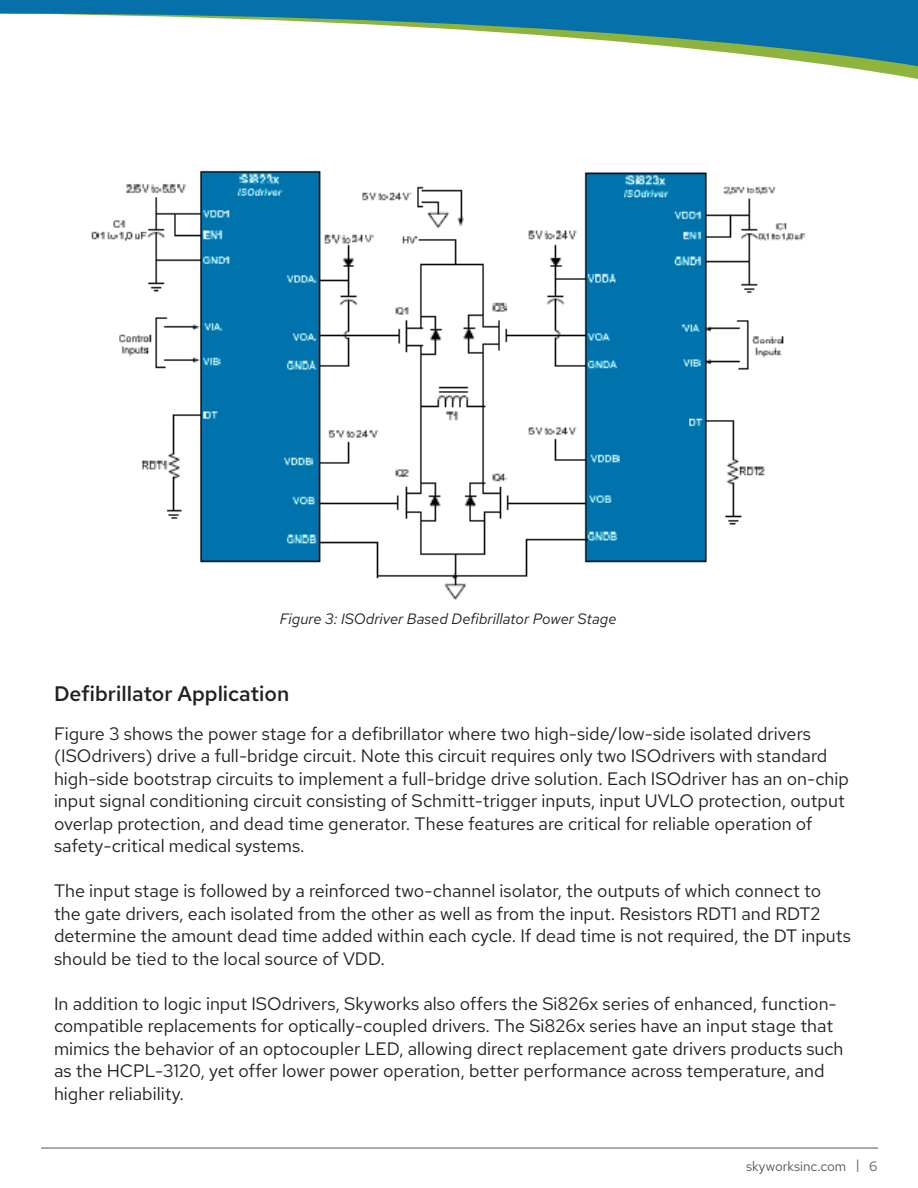
<style>
.page{position:relative;width:918px;height:1188px;background:#fff}
.page>*{position:absolute;margin:0;border:0;box-sizing:border-box;transform-origin:0 0}
.t1{font:600 21px "Red Hat Text";color:#231f20}
.t2{font:18px/22.5px "Red Hat Text";color:#231f20}
.t3{font:italic 15px "Red Hat Text";color:#231f20}
.t4{font:13.5px "Red Hat Text";color:#57585a}
</style>
<div class="page">
<hr style="left:41px;top:1148px;width:837px;height:1px;background:#57585a">
<svg style="left:857px;top:69px;width:61px;height:10px"></svg>
<svg style="left:0;top:0;width:918px;height:69px"></svg>
<img style="left:91px;top:170px;width:715px;height:430px">
<p class="t3" style="left:280px;top:609px;width:338px">Figure 3: ISOdriver Based Defibrillator Power Stage</p>
<p class="t1" style="left:54px;top:679px;width:237px">Defibrillator Application</p>
<p class="t2" style="left:54px;top:722px;width:797px">Figure 3 shows the power stage for a defibrillator where two high-side/low-side isolated drivers (ISOdrivers) drive a full-bridge circuit. Note this circuit requires only two ISOdrivers with standard high-side bootstrap circuits to implement a full-bridge drive solution. Each ISOdriver has an on-chip input signal conditioning circuit consisting of Schmitt-trigger inputs, input UVLO protection, output overlap protection, and dead time generator. These features are critical for reliable operation of safety-critical medical systems.</p>
<p class="t2" style="left:54px;top:879px;width:798px">The input stage is followed by a reinforced two-channel isolator, the outputs of which connect to the gate drivers, each isolated from the other as well as from the input. Resistors RDT1 and RDT2 determine the amount dead time added within each cycle. If dead time is not required, the DT inputs should be tied to the local source of VDD.</p>
<p class="t2" style="left:54px;top:992px;width:791px">In addition to logic input ISOdrivers, Skyworks also offers the Si826x series of enhanced, function&shy;compatible replacements for optically-coupled drivers. The Si826x series have an input stage that mimics the behavior of an optocoupler LED, allowing direct replacement gate drivers products such as the HCPL-3120, yet offer lower power operation, better performance across temperature, and higher reliability.</p>
<p class="t4" style="left:746px;top:1157px;width:133px">skyworksinc.com | 6</p>
</div>
